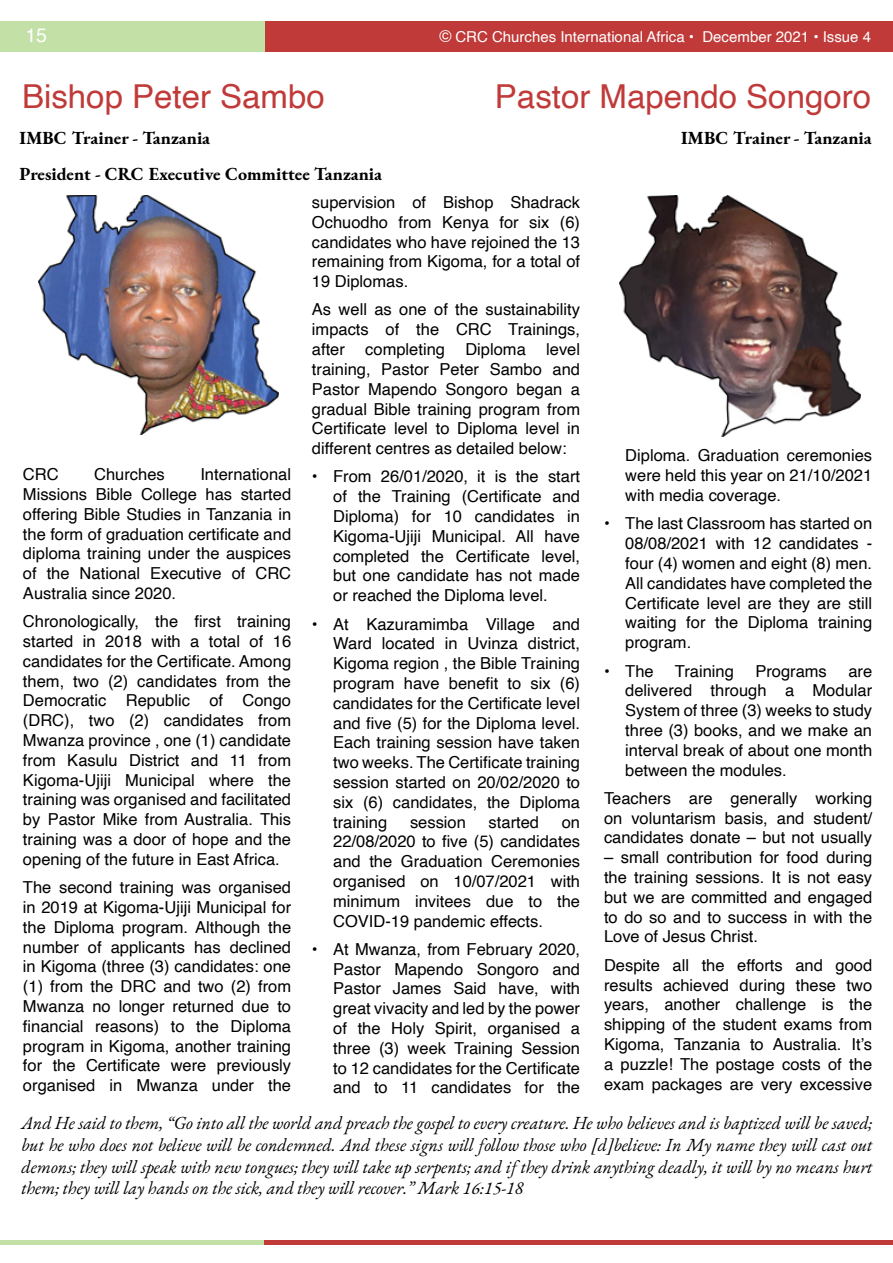
<style>
.page{position:relative;width:893px;height:1263px;background:#fff}
.page>*{position:absolute;margin:0;border:0;box-sizing:border-box;transform-origin:0 0}
.t1{font:33px "Helvetica";color:#c03a39}
.t2{font:19.5px "Helvetica";color:#fff}
.t3{font:italic 18px/21.6px "EB Garamond";color:#000;text-align:justify}
.t4{font:18px/36px "EB Garamond";color:#000}
.t5{font:16.5px/19.8px "Helvetica";color:#000;text-align:justify}
.t6{font:15px "Helvetica";color:#fff}
.s1{font-size:16.5px}
</style>
<div class="page">
<div style="left:265px;top:21px;width:628px;height:30px;background:#c03a39"></div>
<div style="left:0;top:21px;width:265px;height:30px;background:#c3e0a6"></div>
<hr style="left:264px;top:1240px;width:629px;height:4px;background:#c03a39">
<hr style="left:0;top:1240px;width:264px;height:4px;background:#c3e0a6">
<img style="left:619px;top:196px;width:241px;height:240px">
<img style="left:39px;top:196px;width:240px;height:238px">
<p class="t2" style="left:25px;top:20px;width:23px">15</p>
<p class="t6" style="left:439px;top:26px;width:433px"><span class="s1">©</span> CRC Churches International Africa • December 2021 • Issue 4</p>
<h1 class="t1" style="left:22px;top:71px;width:304px">Bishop Peter Sambo</h1>
<p class="t4" style="left:19px;top:120px;width:364px">IMBC Trainer - Tanzania<br>President - CRC Executive Committee Tanzania</p>
<h1 class="t1" style="left:495px;top:71px;width:378px">Pastor Mapendo Songoro</h1>
<p class="t4" style="left:681px;top:120px;width:192px">IMBC Trainer - Tanzania</p>
<p class="t5" style="left:23px;top:465px;width:37px">CRC</p>
<p class="t5" style="left:94px;top:465px;width:72px">Churches</p>
<p class="t5" style="left:23px;top:465px;width:270px;text-indent:177px">International Missions Bible College has started offering Bible Studies in Tanzania in the form of graduation certificate and diploma training under the auspices of the National Executive of CRC Australia since 2020.</p>
<p class="t5" style="left:23px;top:612px;width:270px">Chronologically, the first training started in 2018 with a total of 16 candidates for the Certificate. Among them, two (2) candidates from the Democratic Republic of Congo (DRC), two (2) candidates from Mwanza province , one (1) candidate from Kasulu District and 11 from Kigoma-Ujiji Municipal where the training was organised and facilitated by Pastor Mike from Australia. This training was a door of hope and the opening of the future in East Africa.</p>
<p class="t5" style="left:23px;top:878px;width:270px">The second training was organised in 2019 at Kigoma-Ujiji Municipal for the Diploma program. Although the number of applicants has declined in Kigoma (three (3) candidates: one (1) from the DRC and two (2) from Mwanza no longer returned due to financial reasons) to the Diploma program in Kigoma, another training for the Certificate were previously organised in Mwanza under the</p>
<p class="t5" style="left:312px;top:193px;width:270px">supervision of Bishop Shadrack Ochuodho from Kenya for six (6) candidates who have rejoined the 13 remaining from Kigoma, for a total of 19 Diplomas.</p>
<p class="t5" style="left:312px;top:300px;width:270px">As well as one of the sustainability impacts of the CRC Trainings, after completing Diploma level training, Pastor Peter Sambo and Pastor Mapendo Songoro began a gradual Bible training program from Certificate level to Diploma level in different centres as detailed below:</p>
<p class="t5" style="left:333px;top:467px;width:248px;text-indent:-21px">• From 26/01/2020, it is the start of the Training (Certificate and Diploma) for 10 candidates in Kigoma-Ujiji Municipal. All have completed the Certificate level, but one candidate has not made or reached the Diploma level.</p>
<p class="t5" style="left:333px;top:614px;width:248px;text-indent:-21px">• At Kazuramimba Village and Ward located in Uvinza district, Kigoma region , the Bible Training program have benefit to six (6) candidates for the Certificate level and five (5) for the Diploma level.<br>Each training session have taken two weeks. The Certificate training session started on 20/02/2020 to six (6) candidates, the Diploma training</p>
<p class="t5" style="left:410px;top:812px;width:57px">session</p>
<p class="t5" style="left:489px;top:812px;width:52px">started</p>
<p class="t5" style="left:333px;top:812px;width:248px;text-indent:229px">on 22/08/2020 to five (5) candidates and the Graduation Ceremonies organised on 10/07/2021 with minimum invitees due to the COVID-19 pandemic effects.</p>
<p class="t5" style="left:333px;top:940px;width:248px;text-indent:-21px">• At Mwanza, from February 2020, Pastor Mapendo Songoro and Pastor James Said have, with great vivacity and led by the power of the Holy Spirit, organised a three (3) week Training Session to 12 candidates for the Certificate and to 11 candidates for the</p>
<p class="t5" style="left:625px;top:446px;width:248px">Diploma. Graduation ceremonies were held this year on 21/10/2021 with media coverage.</p>
<p class="t5" style="left:625px;top:514px;width:248px;text-indent:-21px">• The last Classroom has started on 08/08/2021 with 12 candidates - four (4) women and eight (8) men.<br>All candidates have completed the Certificate level are they are still waiting for the Diploma training program.</p>
<p class="t5" style="left:604px;top:661px;width:51px">• The</p>
<p class="t5" style="left:675px;top:661px;width:61px">Training</p>
<p class="t5" style="left:755px;top:661px;width:73px">Programs</p>
<p class="t5" style="left:625px;top:661px;width:248px;text-indent:223px">are delivered through a Modular System of three (3) weeks to study three (3) books, and we make an interval break of about one month between the modules.</p>
<p class="t5" style="left:604px;top:789px;width:270px">Teachers are generally working on voluntarism basis, and student/ candidates donate – but not usually</p>
<p class="t5" style="left:604px;top:848px;width:270px">– small contribution for food during the training sessions. It is not easy but we are committed and engaged to do so and to success in with the Love of Jesus Christ.</p>
<p class="t5" style="left:604px;top:955px;width:270px">Despite all the efforts and good results achieved during these two years, another challenge is the shipping of the student exams from Kigoma, Tanzania to Australia. It’s a puzzle! The postage costs of the exam packages are very excessive</p>
<p class="t3" style="left:21px;top:1113px;width:852px">And He said to them, “Go into all the world and preach the gospel to every creature. He who believes and is baptized will be saved; but he who does not believe will be condemned. And these signs will follow those who [d]believe: In My name they will cast out demons; they will speak with new tongues; they will take up serpents; and if they drink anything deadly, it will by no means hurt them; they will lay hands on the sick, and they will recover.” Mark 16:15-18</p>
</div>
